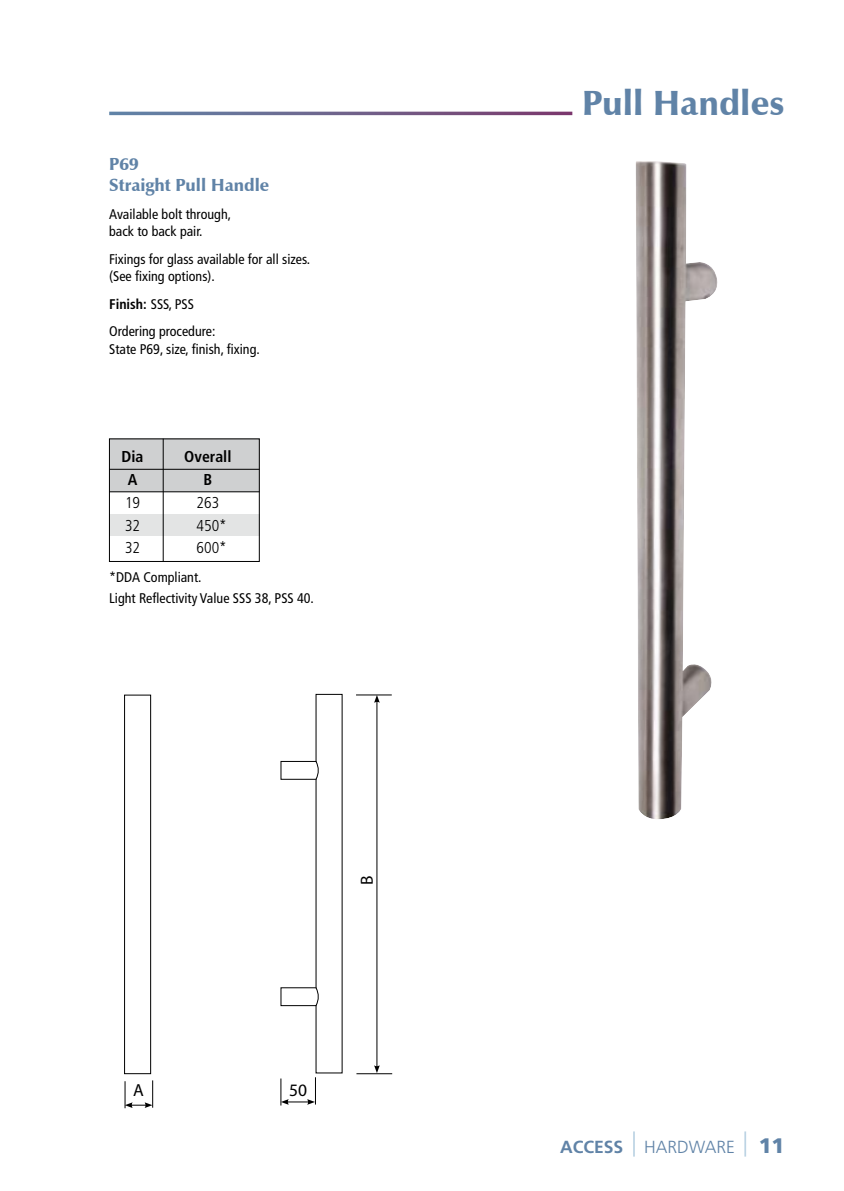
<style>
.page{position:relative;width:844px;height:1191px;background:#fff}
.page>*{position:absolute;margin:0;border:0;box-sizing:border-box;transform-origin:0 0}
.t1{font:900 35px "Zapf Humanist 601 BT";color:#6083a7}
.t2{font:900 17.5px/21px "Zapf Humanist 601 BT";color:#6083a7}
.t3{font:300 17.5px "Frutiger";color:#6083a7}
.t4{font:17.5px "Myriad";color:#000}
.t5{font:300 condensed 15.75px "Frutiger";color:#000}
.t6{font:700 condensed 15.75px "Frutiger";color:#000}
.t7{font:condensed 14px/17.5px "Frutiger";color:#000}
.s1{font-weight:700}
.s2{font-weight:900;font-size:21px}
</style>
<div class="page">
<svg style="left:633px;top:1131px;width:1px;height:25px"></svg>
<hr style="left:744px;top:1131px;width:2px;height:25px;background:#bdd4e4">
<svg style="left:124px;top:694px;width:28px;height:380px"></svg>
<hr style="left:376px;top:700px;width:1px;height:367px;background:#000">
<svg style="left:374px;top:695px;width:5px;height:8px"></svg>
<svg style="left:374px;top:1065px;width:5px;height:8px"></svg>
<hr style="left:356px;top:694px;width:35px;height:1px;background:#000">
<hr style="left:356px;top:1073px;width:36px;height:1px;background:#000">
<img style="left:635px;top:161px;width:83px;height:658px">
<div style="left:109px;top:439px;width:150px;height:53px;background:#cfd0d1"></div>
<div style="left:109px;top:514px;width:150px;height:22px;background:#e3e4e4"></div>
<hr style="left:109px;top:469px;width:150px;height:1px;background:#000">
<hr style="left:109px;top:491px;width:150px;height:1px;background:#000">
<hr style="left:163px;top:439px;width:1px;height:122px;background:#000">
<svg style="left:125px;top:1080px;width:28px;height:28px"></svg>
<svg style="left:280px;top:693px;width:63px;height:412px"></svg>
<p class="t2" style="left:109px;top:154px;width:161px">P69<br>Straight Pull Handle</p>
<p class="t7" style="left:109px;top:205px;width:123px">Available bolt through, back to back pair.</p>
<p class="t7" style="left:109px;top:250px;width:202px">Fixings for glass available for all sizes. (See fixing options).</p>
<p class="t7" style="left:109px;top:290px;width:108px;line-height:27.5px"><span class="s1">Finish:</span> SSS, PSS<br>Ordering procedure:</p>
<p class="t7" style="left:109px;top:340px;width:152px">State P69, size, finish, fixing.</p>
<p class="t6" style="left:122px;top:447px;width:23px">Dia</p>
<p class="t6" style="left:184px;top:447px;width:49px">Overall</p>
<p class="t6" style="left:128px;top:470px;width:11px">A</p>
<p class="t6" style="left:203px;top:470px;width:10px">B</p>
<p class="t5" style="left:125px;top:493px;width:17px">19</p>
<p class="t5" style="left:196px;top:493px;width:24px">263</p>
<p class="t5" style="left:125px;top:516px;width:17px">32</p>
<p class="t5" style="left:196px;top:516px;width:32px">450*</p>
<p class="t5" style="left:125px;top:539px;width:17px">32</p>
<p class="t5" style="left:196px;top:539px;width:32px">600*</p>
<p class="t7" style="left:109px;top:567px;width:206px;line-height:21px">*DDA Compliant.<br>Light Reflectivity Value SSS 38, PSS 40.</p>
<p class="t4" style="left:358px;top:885px;width:11px;rotate:-90deg">B</p>
<p class="t4" style="left:133px;top:1081px;width:12px">A</p>
<p class="t4" style="left:289px;top:1081px;width:19px">50</p>
<h1 class="t1" style="left:582px;top:82px;width:204px">Pull Handles</h1>
<p class="t3" style="left:560px;top:1136px;width:226px"><span class="s1">ACCESS</span> HARDWARE <span class="s2">11</span></p>
</div>
